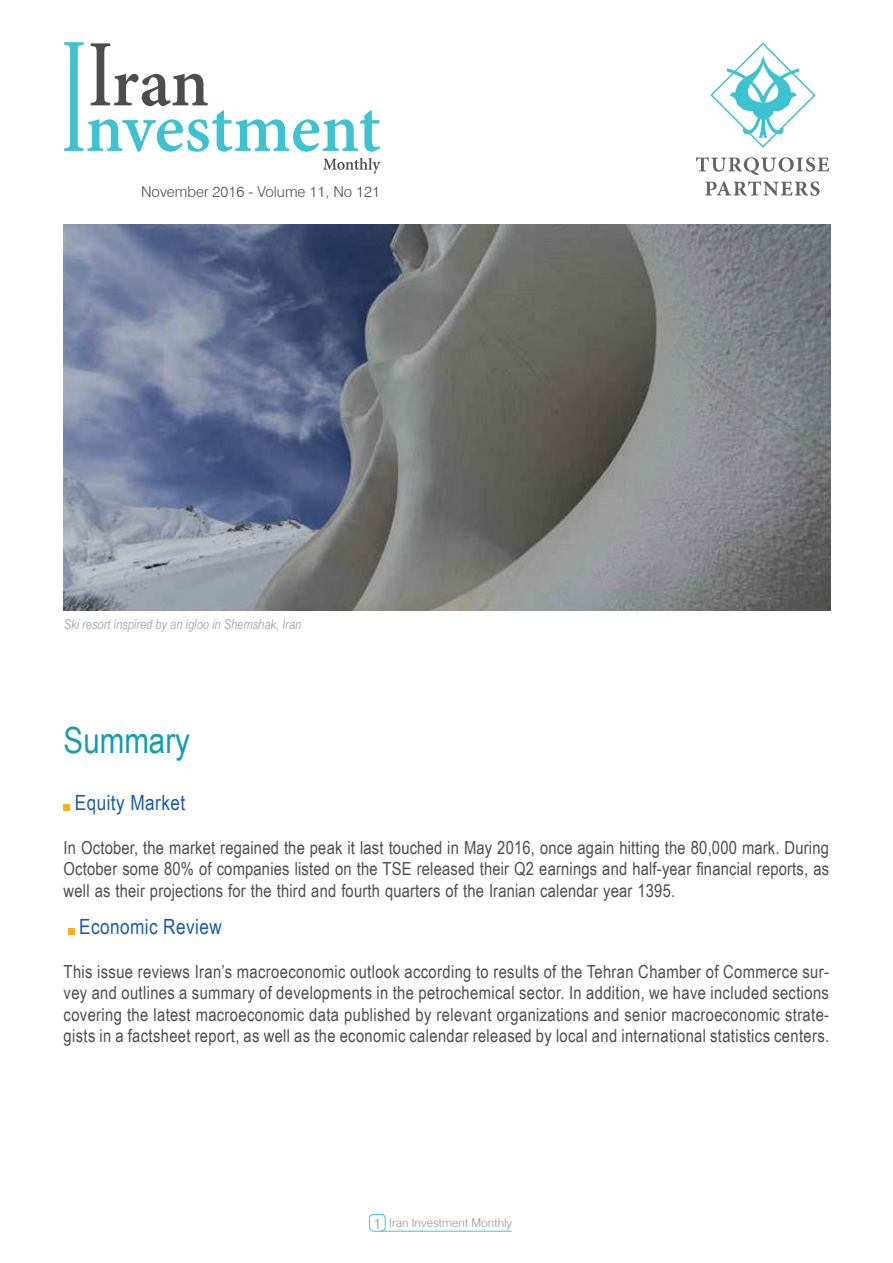
<style>
.page{position:relative;width:893px;height:1263px;background:#fff}
.page>*{position:absolute;margin:0;border:0;box-sizing:border-box;transform-origin:0 0}
.t1{font:36px "Arial Narrow";color:#129fad}
.t2{font:21px "Arial Narrow";letter-spacing:.02em;color:#1a5caa}
.t3{font:18px/21.6px "Arial Narrow";letter-spacing:.02em;color:#4d4d4f;text-align:justify}
.t4{font:300 15px "Swiss 721 BT";color:#4d4d4f}
.t5{font:300 15px "Swiss 721 BT";color:#939598}
.t6{font:italic 13.5px "Arial Narrow";color:#acaeb1}
.t7{font:300 12px "Swiss 721 BT";color:#939598}
</style>
<div class="page">
<div style="left:369px;top:1214px;width:16px;height:17px;border:1px solid #3ec2cf;border-radius:4px"></div>
<hr style="left:381px;top:1231px;width:131px;height:1px;background:#3ec2cf">
<svg style="left:64px;top:804px;width:6px;height:6px"></svg>
<svg style="left:68px;top:928px;width:6px;height:6px"></svg>
<svg style="left:710px;top:42px;width:106px;height:106px"></svg>
<svg style="left:696px;top:157px;width:133px;height:18px"></svg>
<svg style="left:705px;top:181px;width:115px;height:15px"></svg>
<img style="left:64px;top:225px;width:767px;height:386px">
<svg style="left:64px;top:42px;width:316px;height:110px"></svg>
<svg style="left:323px;top:158px;width:57px;height:16px"></svg>
<p class="t4" style="left:141px;top:183px;width:241px">November 2016 - Volume 11, No 121</p>
<p class="t6" style="left:64px;top:614px;width:239px">Ski resort inspired by an igloo in Shemshak, Iran</p>
<h1 class="t1" style="left:64px;top:713px;width:128px">Summary</h1>
<p class="t2" style="left:75px;top:788px;width:112px">Equity Market</p>
<p class="t3" style="left:64px;top:836px;width:767px">In October, the market regained the peak it last touched in May 2016, once again hitting the 80,000 mark. During October some 80% of companies listed on the TSE released their Q2 earnings and half-year financial reports, as well as their projections for the third and fourth quarters of the Iranian calendar year 1395.</p>
<p class="t2" style="left:79px;top:911px;width:144px">Economic Review</p>
<p class="t3" style="left:64px;top:960px;width:767px">This issue reviews Iran s’ macroeconomic outlook according to results of the Tehran Chamber of Commerce sur-</p>
<p class="t3" style="left:64px;top:981px;width:767px">vey and outlines a summary of developments in the petrochemical sector In. addition, we have included sections</p>
<p class="t3" style="left:64px;top:1003px;width:767px">covering the latest macroeconomic data published by relevant organizations and senior macroeconomic strate-</p>
<p class="t3" style="left:64px;top:1024px;width:767px">gists in a factsheet report, as well as the economic calendar released by local and international statistics centers.</p>
<p class="t5" style="left:373px;top:1214px;width:9px">1</p>
<p class="t7" style="left:389px;top:1216px;width:125px">Iran Investment Monthly</p>
</div>
